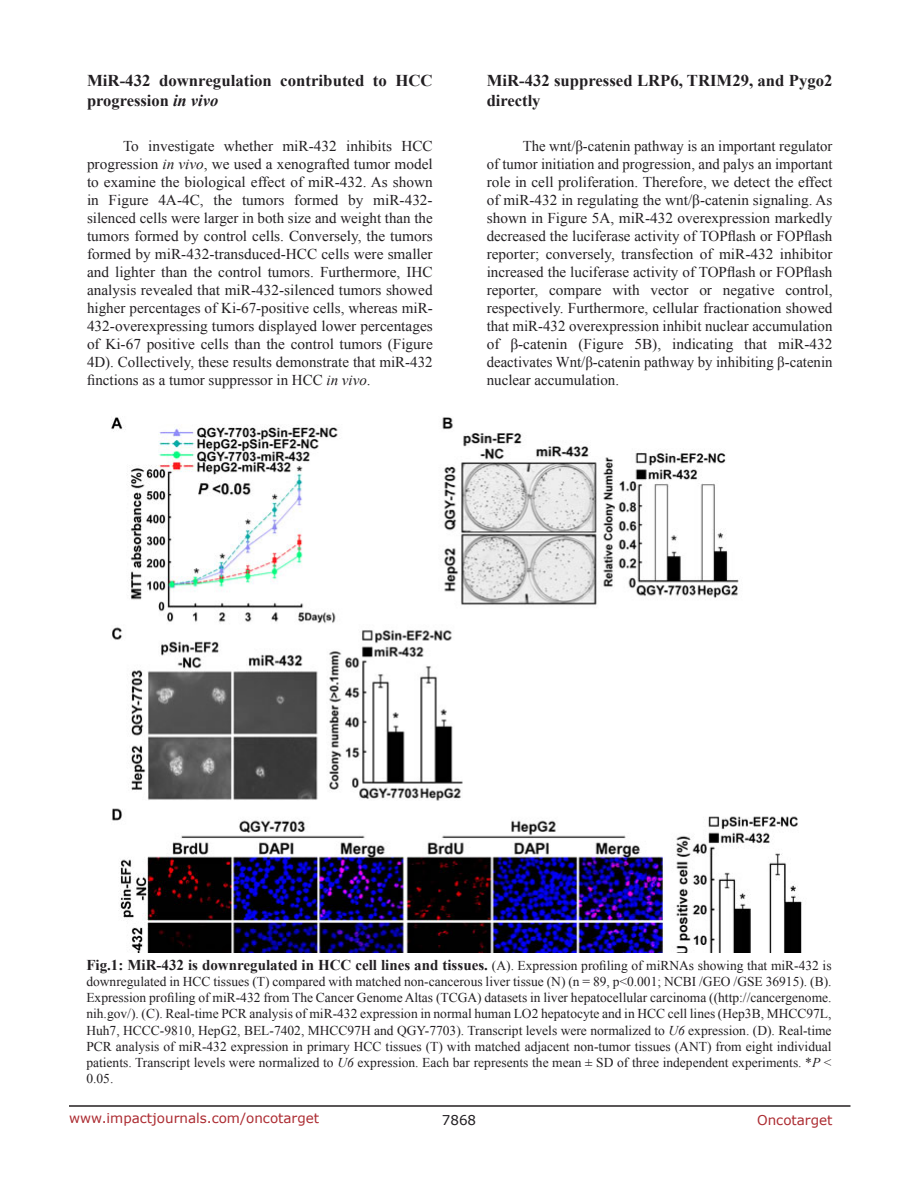
<style>
.page{position:relative;width:918px;height:1188px;background:#fff}
.page>*{position:absolute;margin:0;border:0;box-sizing:border-box;transform-origin:0 0}
.SubHeading{font:700 16.5px/19.8px "Times New Roman";color:#221f22}
.BodyText{font:15px/18px "Times New Roman";color:#221f22;text-align:justify}
.FigureText{font:700 15px "Times New Roman";color:#221f22}
.FigureText-2{font:13.5px/16.2px "Times New Roman";color:#221f22;text-align:justify}
.t1{font:13.5px "Verdana";color:#ac2b31}
.t2{font:13.5px "Verdana";color:#221f22}
.s1{font-style:italic}
.s2{font-weight:400;font-size:13.5px}
</style>
<div class="page">
<hr style="left:69px;top:1105px;width:781px;height:2px;background:#231f20">
<img style="left:111px;top:417px;width:691px;height:535px">
<p class="SubHeading" style="left:87px;top:70px;width:347px">MiR-432 downregulation contributed to HCC progression <span class="s1">in vivo</span></p>
<p class="BodyText" style="left:87px;top:137px;width:347px;text-indent:36px">To investigate whether miR-432 inhibits HCC progression <span class="s1">in vivo</span>, we used a xenografted tumor model to examine the biological effect of miR-432. As shown in Figure 4A-4C, the tumors formed by miR-432- silenced cells were larger in both size and weight than the tumors formed by control cells. Conversely, the tumors formed by miR-432-transduced-HCC cells were smaller and lighter than the control tumors. Furthermore, IHC analysis revealed that miR-432-silenced tumors showed higher percentages of Ki-67-positive cells, whereas miR-432-overexpressing tumors displayed lower percentages of Ki-67 positive cells than the control tumors (Figure 4D). Collectively, these results demonstrate that miR-432 finctions as a tumor suppressor in HCC <span class="s1">in vivo</span>.</p>
<p class="SubHeading" style="left:487px;top:70px;width:347px">MiR-432 suppressed LRP6, TRIM29, and Pygo2 directly</p>
<p class="BodyText" style="left:487px;top:137px;width:347px;text-indent:36px">The wnt/β-catenin pathway is an important regulator of tumor initiation and progression, and palys an important role in cell proliferation. Therefore, we detect the effect of miR-432 in regulating the wnt/β-catenin signaling. As shown in Figure 5A, miR-432 overexpression markedly decreased the luciferase activity of TOPflash or FOPflash reporter; conversely, transfection of miR-432 inhibitor increased the luciferase activity of TOPflash or FOPflash reporter, compare with vector or negative control, respectively. Furthermore, cellular fractionation showed that miR-432 overexpression inhibit nuclear accumulation of β-catenin (Figure 5B), indicating that miR-432 deactivates Wnt/β-catenin pathway by inhibiting β-catenin nuclear accumulation.</p>
<p class="FigureText" style="left:86px;top:954px;width:747px">Fig.1: MiR-432 is downregulated in HCC cell lines and tissues. <span class="s2">(A). Expression profiling of miRNAs showing that miR-432 is</span></p>
<p class="FigureText-2" style="left:86px;top:973px;width:747px">downregulated in HCC tissues (T) compared with matched non-cancerous liver tissue (N) (n = 89, p&lt;0.001; NCBI /GEO /GSE 36915). (B).<br>Expression profiling of miR-432 from The Cancer Genome Altas (TCGA) datasets in liver hepatocellular carcinoma ((http://cancergenome. nih.gov/). (C). Real-time PCR analysis of miR-432 expression in normal human LO2 hepatocyte and in HCC cell lines (Hep3B, MHCC97L, Huh7, HCCC-9810, HepG2, BEL-7402, MHCC97H and QGY-7703). Transcript levels were normalized to <span class="s1">U6</span> expression. (D). Real-time PCR analysis of miR-432 expression in primary HCC tissues (T) with matched adjacent non-tumor tissues (ANT) from eight individual patients. Transcript levels were normalized to <span class="s1">U6</span> expression. Each bar represents the mean ± SD of three independent experiments. *<span class="s1">P</span> &lt; 0.05.</p>
<p class="t1" style="left:69px;top:1109px;width:252px">www.impactjournals.com/oncotarget</p>
<p class="t2" style="left:442px;top:1111px;width:36px">7868</p>
<p class="t1" style="left:757px;top:1111px;width:77px">Oncotarget</p>
</div>
